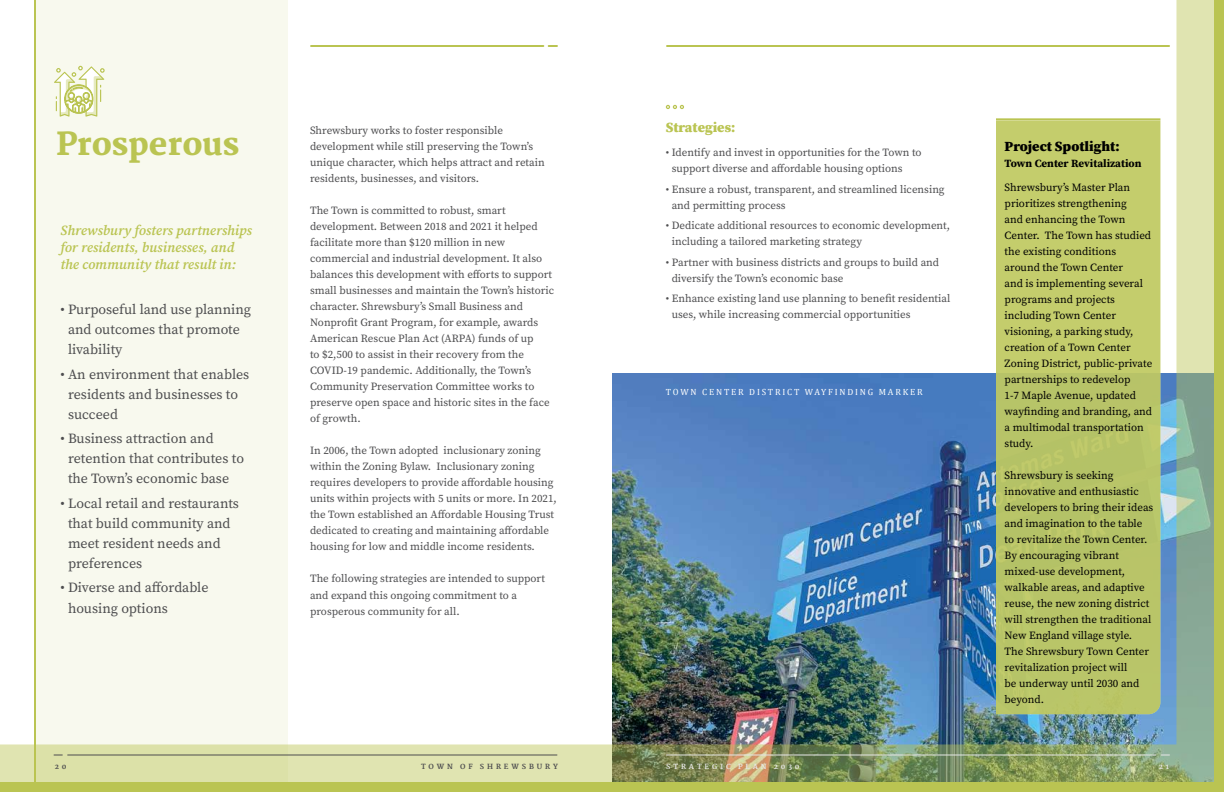
<style>
.page{position:relative;width:1224px;height:792px;background:#fff}
.page>*{position:absolute;margin:0;border:0;box-sizing:border-box;transform-origin:0 0}
.t1{font:800 31px "Martel";color:#bac452}
.t2{font:14px/20px "Source Serif Pro";color:#4d4d4f}
.t3{font:italic 600 14px/17px "Source Serif Pro";color:#bac452}
.t4{font:900 14px "Source Serif Pro";color:#000}
.t5{font:900 14px "Source Serif Pro";color:#bac452}
.t6{font:11px/16px "Source Serif Pro";color:#4d4d4f}
.t7{font:11px/16px "Source Serif Pro";color:#000}
.t8{font:700 11px "Source Serif Pro";color:#000}
.t9{font:9px "Cambria";letter-spacing:.2em;color:#fff}
.t10{font:800 7px "Martel";letter-spacing:.41em;color:#e6e6e5}
.t11{font:800 7px "Martel";letter-spacing:.41em;color:#4d4d4f}
</style>
<div class="page">
<svg style="left:0;top:0;width:612px;height:783px"></svg>
<div style="left:0;top:783px;width:612px;height:9px;background:#bac452"></div>
<hr style="left:68px;top:755px;width:489px;height:1px;background:#4d4d4f">
<img style="left:612px;top:0;width:603px;height:783px">
<div style="left:1215px;top:0;width:9px;height:792px;background:#bac452"></div>
<div style="left:612px;top:783px;width:612px;height:9px;background:#bac452"></div>
<hr style="left:666px;top:755px;width:490px;height:1px;background:#e6e6e5">
<h1 class="t1" style="left:56px;top:126px;width:184px">Prosperous</h1>
<p class="t3" style="left:60px;top:221px;width:193px">Shrewsbury fosters partnerships for residents, businesses, and the community that result in:</p>
<p class="t2" style="left:68px;top:300px;width:185px;text-indent:-8px">• Purposeful land use planning and outcomes that promote livability</p>
<p class="t2" style="left:68px;top:364px;width:183px;text-indent:-8px">• An environment that enables residents and businesses to succeed</p>
<p class="t2" style="left:68px;top:429px;width:178px;text-indent:-8px">• Business attraction and retention that contributes to the Town’s economic base</p>
<p class="t2" style="left:68px;top:493px;width:173px;text-indent:-8px">• Local retail and restaurants that build community and meet resident needs and preferences</p>
<p class="t2" style="left:68px;top:578px;width:142px;text-indent:-8px">• Diverse and affordable housing options</p>
<p class="t6" style="left:310px;top:123px;width:236px">Shrewsbury works to foster responsible development while still preserving the Town’s unique character, which helps attract and retain residents, businesses, and visitors.</p>
<p class="t6" style="left:310px;top:203px;width:246px">The Town is committed to robust, smart development. Between 2018 and 2021 it helped facilitate more than $120 million in new commercial and industrial development. It also balances this development with efforts to support small businesses and maintain the Town’s historic character. Shrewsbury’s Small Business and Nonprofit Grant Program, for example, awards American Rescue Plan Act (ARPA) funds of up<br>to $2,500 to assist in their recovery from the COVID-19 pandemic. Additionally, the Town’s Community Preservation Committee works to preserve open space and historic sites in the face of growth.</p>
<p class="t6" style="left:310px;top:443px;width:248px">In 2006, the Town adopted inclusionary zoning within the Zoning Bylaw. Inclusionary zoning requires developers to provide affordable housing units within projects with 5 units or more. In 2021, the Town established an Affordable Housing Trust dedicated to creating and maintaining affordable housing for low and middle income residents.</p>
<p class="t6" style="left:310px;top:571px;width:236px">The following strategies are intended to support and expand this ongoing commitment to a prosperous community for all.</p>
<p class="t11" style="left:55px;top:763px;width:13px">2 0</p>
<p class="t11" style="left:421px;top:763px;width:138px">TOWN OF SHREWSBURY</p>
<p class="t5" style="left:666px;top:118px;width:71px">Strategies:</p>
<p class="t6" style="left:672px;top:144px;width:251px;text-indent:-6px">• Identify and invest in opportunities for the Town to support diverse and affordable housing options</p>
<p class="t6" style="left:672px;top:181px;width:274px;text-indent:-6px">• Ensure a robust, transparent, and streamlined licensing and permitting process</p>
<p class="t6" style="left:672px;top:217px;width:280px;text-indent:-6px">• Dedicate additional resources to economic development, including a tailored marketing strategy</p>
<p class="t6" style="left:672px;top:254px;width:269px;text-indent:-6px">• Partner with business districts and groups to build and diversify the Town’s economic base</p>
<p class="t6" style="left:672px;top:290px;width:280px;text-indent:-6px">• Enhance existing land use planning to benefit residential uses, while increasing commercial opportunities</p>
<p class="t9" style="left:666px;top:386px;width:258px">TOWN CENTER DISTRICT WAYFINDING MARKER</p>
<p class="t4" style="left:1005px;top:136px;width:117px">Project Spotlight:</p>
<p class="t8" style="left:1005px;top:155px;width:138px">Town Center Revitalization</p>
<p class="t7" style="left:1005px;top:179px;width:149px">Shrewsbury’s Master Plan prioritizes strengthening<br>and enhancing the Town<br>Center. The Town has studied the existing conditions around the Town Center<br>and is implementing several programs and projects including Town Center visioning, a parking study, creation of a Town Center<br>Zoning District, public-private partnerships to redevelop<br>1-7 Maple Avenue, updated wayfinding and branding, and a multimodal transportation study.</p>
<p class="t7" style="left:1005px;top:467px;width:150px">Shrewsbury is seeking innovative and enthusiastic developers to bring their ideas and imagination to the table to revitalize the Town Center.<br>By encouraging vibrant mixed-use development, walkable areas, and adaptive reuse, the new zoning district will strengthen the traditional<br>New England village style.<br>The Shrewsbury Town Center revitalization project will<br>be underway until 2030 and beyond.</p>
<p class="t10" style="left:666px;top:763px;width:135px">STRATEGIC PLAN 2030</p>
<p class="t10" style="left:1159px;top:763px;width:12px">2 1</p>
</div>
